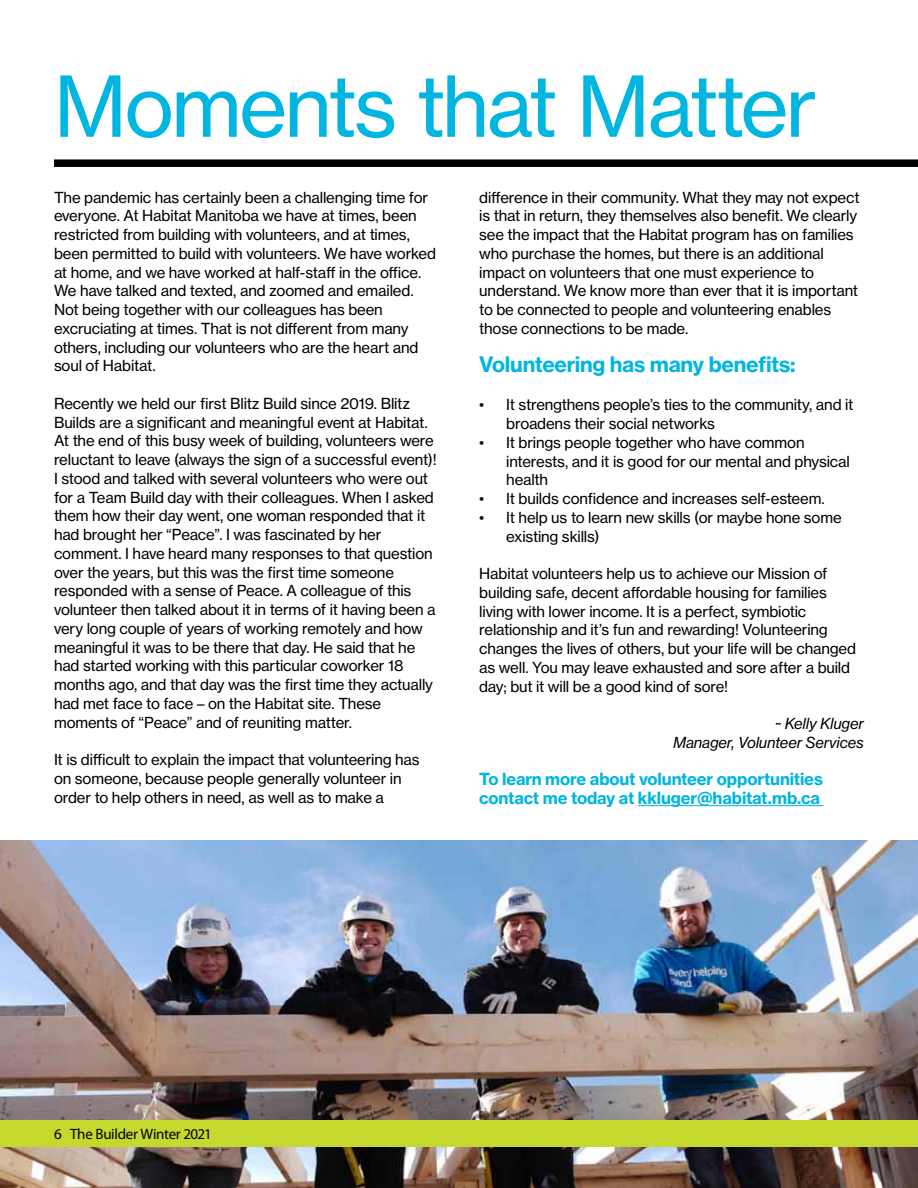
<style>
.page{position:relative;width:918px;height:1188px;background:#fff}
.page>*{position:absolute;margin:0;border:0;box-sizing:border-box;transform-origin:0 0}
.t1{font:82.5px "N Haas Grotesk TX Pro 55 Rg";letter-spacing:-.03em;color:#00b5df}
.t2{font:21px "N Haas Grotesk TX Pro 75 Bd";letter-spacing:-.015em;color:#00b5df}
.t3{font:16.5px/18.8px "N Haas Grotesk TX Pro 75 Bd";letter-spacing:-.01em;color:#00b5df}
.t4{font:15px/18.8px "N Haas Grotesk TX Pro 55 Rg";letter-spacing:-.01em;color:#000}
.t5{font:15px/18.8px "N Haas Grotesk TX Pro 56 It";letter-spacing:-.01em;color:#000;text-align:right}
.t6{font:15px "Myriad Pro";letter-spacing:-.02em;color:#000}
</style>
<div class="page">
<div style="left:54px;top:159px;width:864px;height:8px;background:#000"></div>
<hr style="left:638px;top:805px;width:185px;height:1px;background:#00b5df">
<img style="left:0;top:841px;width:918px;height:347px">
<div style="left:0;top:1120px;width:918px;height:28px;background:#c4d82e"></div>
<h1 class="t1" style="left:54px;top:56px;width:765px">Moments that Matter</h1>
<p class="t4" style="left:54px;top:188px;width:384px">The pandemic has certainly been a challenging time for everyone. At Habitat Manitoba we have at times, been restricted from building with volunteers, and at times, been permitted to build with volunteers. We have worked at home, and we have worked at half-staff in the office.<br>We have talked and texted, and zoomed and emailed.<br>Not being together with our colleagues has been excruciating at times. That is not different from many others, including our volunteers who are the heart and soul of Habitat.</p>
<p class="t4" style="left:54px;top:394px;width:384px">Recently we held our first Blitz Build since 2019. Blitz Builds are a significant and meaningful event at Habitat.<br>At the end of this busy week of building, volunteers were reluctant to leave (always the sign of a successful event)!<br>I stood and talked with several volunteers who were out for a Team Build day with their colleagues. When I asked them how their day went, one woman responded that it had brought her “Peace”. I was fascinated by her comment. I have heard many responses to that question over the years, but this was the first time someone responded with a sense of Peace. A colleague of this volunteer then talked about it in terms of it having been a very long couple of years of working remotely and how meaningful it was to be there that day. He said that he had started working with this particular coworker 18 months ago, and that day was the first time they actually had met face to face – on the Habitat site. These moments of “Peace” and of reuniting matter.</p>
<p class="t4" style="left:54px;top:750px;width:367px">It is difficult to explain the impact that volunteering has on someone, because people generally volunteer in order to help others in need, as well as to make a</p>
<p class="t4" style="left:479px;top:188px;width:382px">difference in their community. What they may not expect is that in return, they themselves also benefit. We clearly see the impact that the Habitat program has on families who purchase the homes, but there is an additional impact on volunteers that one must experience to understand. We know more than ever that it is important to be connected to people and volunteering enables those connections to be made.</p>
<h2 class="t2" style="left:479px;top:351px;width:318px">Volunteering has many benefits:</h2>
<p class="t4" style="left:506px;top:395px;width:349px;text-indent:-27px">• It strengthens people’s ties to the community, and it broadens their social networks</p>
<p class="t4" style="left:506px;top:433px;width:345px;text-indent:-27px">• It brings people together who have common interests, and it is good for our mental and physical health</p>
<p class="t4" style="left:479px;top:489px;width:347px">• It builds confidence and increases self-esteem.</p>
<p class="t4" style="left:506px;top:508px;width:337px;text-indent:-27px">• It help us to learn new skills (or maybe hone some existing skills)</p>
<p class="t4" style="left:479px;top:564px;width:378px">Habitat volunteers help us to achieve our Mission of building safe, decent affordable housing for families living with lower income. It is a perfect, symbiotic relationship and it’s fun and rewarding! Volunteering changes the lives of others, but your life will be changed as well. You may leave exhausted and sore after a build day; but it will be a good kind of sore!</p>
<p class="t5" style="left:673px;top:714px;width:192px">~ Kelly Kluger<br>Manager, Volunteer Services</p>
<p class="t3" style="left:479px;top:770px;width:345px">To learn more about volunteer opportunities contact me today at kkluger@habitat.mb.ca</p>
<p class="t6" style="left:54px;top:1125px;width:160px">6 The Builder Winter 2021</p>
</div>
